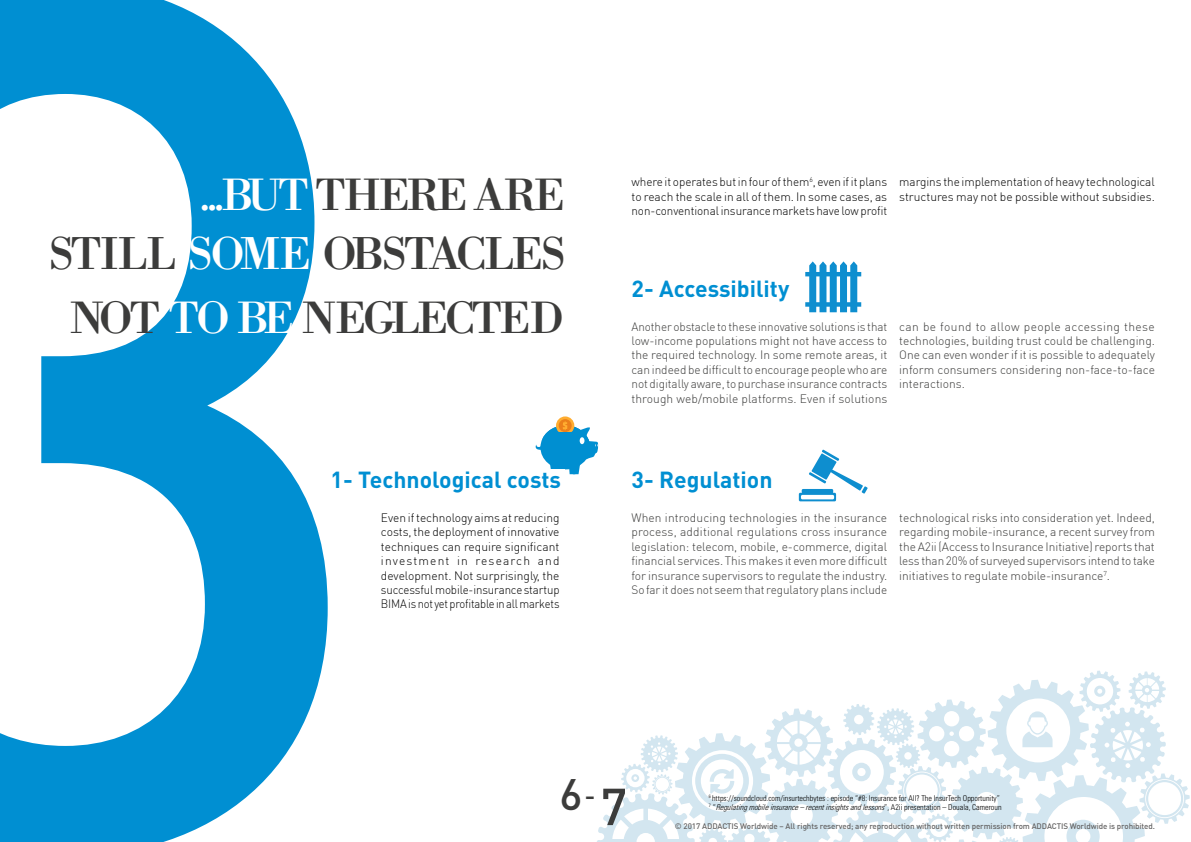
<style>
.page{position:relative;width:1191px;height:842px;background:#fff}
.page>*{position:absolute;margin:0;border:0;box-sizing:border-box;transform-origin:0 0}
.t1{font:500 1202.8px "DIN Pro";color:#008fd2}
.t2{font:500 51.2px "DIN Pro";color:#3c3c3b}
.t3{font:47.8px "Bodoni XT";letter-spacing:-.07em;color:#3c3c3b}
.t4{font:47px "Bodoni XT";letter-spacing:-.075em;color:#3c3c3b}
.t5{font:500 43.5px "DIN Pro";color:#3c3c3b}
.t6{font:700 23px "DIN Pro";color:#008fd2}
.t7{font:300 12px/14.4px "DIN Pro";color:#3c3c3b;text-align:justify}
.t8{font:300 12px/14.4px "DIN Pro";letter-spacing:-.005em;color:#000;text-align:justify}
.t9{font:300 condensed 8px/9px "Univers LT Std";color:#000}
.t10{font:500 8px "DIN Pro";letter-spacing:-.01em;color:#646363}
.s1{color:#fff}
.s2{font-size:26px}
.s3{font-style:italic}
</style>
<div class="page">
<svg style="left:556px;top:416px;width:18px;height:19px"></svg>
<div style="left:559px;top:419px;width:12px;height:13px;background:#eb7f1a;border-radius:50%"></div>
<svg style="left:535px;top:421px;width:63px;height:53px"></svg>
<div style="left:544px;top:434px;width:28px;height:21px;background:#008fd1;border-radius:50%"></div>
<svg style="left:597px;top:671px;width:592px;height:171px"></svg>
<svg style="left:805px;top:261px;width:56px;height:51px"></svg>
<svg style="left:799px;top:450px;width:68px;height:51px"></svg>
<div style="left:537px;top:469px;width:28px;height:25px;background:#fff"></div>
<h1 class="t1" style="left:-247px;top:-404px;width:643px">3</h1>
<h3 class="t4" style="left:200px;top:166px;width:366px"><span class="s1">...BUT</span> THERE ARE</h3>
<h3 class="t3" style="left:48px;top:224px;width:520px">STILL <span class="s1">SOME</span> OBSTACLES</h3>
<h3 class="t4" style="left:70px;top:289px;width:495px">NOT <span class="s1">TO BE</span> NEGLECTED</h3>
<h3 class="t6" style="left:330px;top:464px;width:232px">1- Technological costs</h3>
<p class="t8" style="left:381px;top:510px;width:180px">Even if technology aims at reducing costs, the deployment of innovative techniques can require significant investment in research and development. Not surprisingly, the successful mobile-insurance startup BIMA is not yet profitable in all markets</p>
<h3 class="t5" style="left:559px;top:765px;width:37px">6<span class="s2">-</span></h3>
<p class="t8" style="left:631px;top:175px;width:257px">where it operates but in four of them<sup>6</sup>, even if it plans to reach the scale in all of them. In some cases, as non-conventional insurance markets have low profit</p>
<p class="t8" style="left:899px;top:175px;width:257px">margins the implementation of heavy technological structures may not be possible without subsidies.</p>
<h3 class="t6" style="left:631px;top:273px;width:159px">2- Accessibility</h3>
<p class="t7" style="left:631px;top:319px;width:257px">Another obstacle to these innovative solutions is that low-income populations might not have access to the required technology. In some remote areas, it can indeed be difficult to encourage people who are not digitally aware, to purchase insurance contracts through web/mobile platforms. Even if solutions</p>
<p class="t7" style="left:899px;top:319px;width:257px">can be found to allow people accessing these technologies, building trust could be challenging.<br>One can even wonder if it is possible to adequately inform consumers considering non-face-to-face interactions.</p>
<h3 class="t6" style="left:631px;top:464px;width:143px">3- Regulation</h3>
<p class="t7" style="left:631px;top:510px;width:257px">When introducing technologies in the insurance process, additional regulations cross insurance legislation: telecom, mobile, e-commerce, digital financial services. This makes it even more difficult for insurance supervisors to regulate the industry.<br>So far it does not seem that regulatory plans include</p>
<p class="t7" style="left:899px;top:510px;width:257px">technological risks into consideration yet. Indeed, regarding mobile-insurance, a recent survey from the A2ii (Access to Insurance Initiative) reports that less than 20% of surveyed supervisors intend to take initiatives to regulate mobile-insurance<sup>7</sup>.</p>
<h2 class="t2" style="left:600px;top:772px;width:29px">7</h2>
<p class="t9" style="left:709px;top:794px;width:294px"><sup>6</sup> https://soundcloud.com/insurtechbytes : episode “#8: Insurance for All? The InsurTech Opportunity”<br><sup>7</sup> “ <span class="s3">Regulatingmobileinsurance–recentinsightsandlessons</span>” , A 2 i i p r e s e n t a t i o n – D o u a l a , C a m e r o u n</p>
<p class="t10" style="left:675px;top:821px;width:481px">© 2017 ADDACTIS Worldwide – All rights reserved; any reproduction without written permission from ADDACTIS Worldwide is prohibited.</p>
</div>
